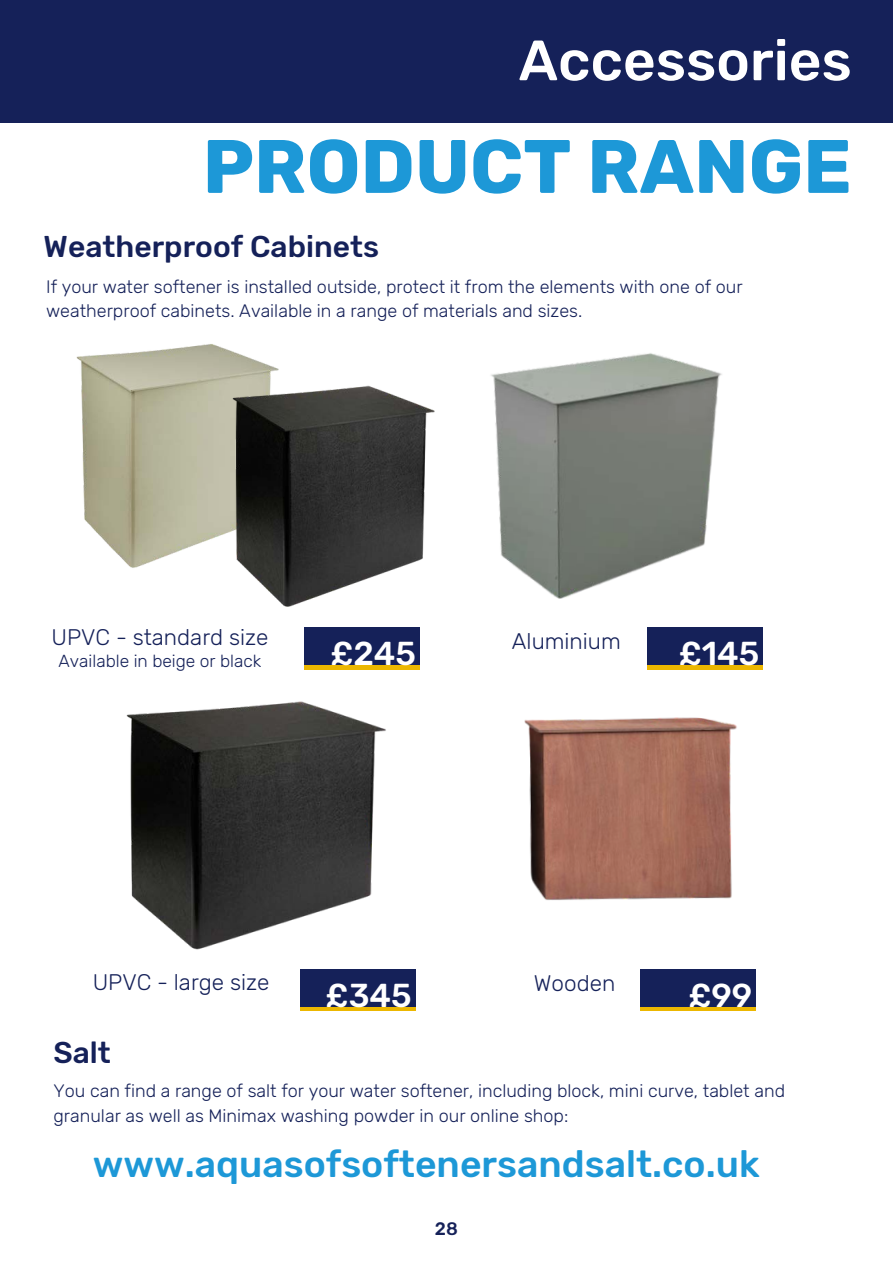
<style>
.page{position:relative;width:893px;height:1264px;background:#fff}
.page>*{position:absolute;margin:0;border:0;box-sizing:border-box;transform-origin:0 0}
.t1{font:700 75.6px "Rubik";color:#1d98d7}
.t2{font:500 56.7px "Rubik";color:#fff}
.t3{font:500 37.35px "Rubik";color:#1d98d7}
.t4{font:500 33px "Rubik";color:#fff}
.t5{font:500 30px "Rubik";color:#152159}
.t6{font:300 22.5px "Rubik";color:#152159}
.t7{font:300 18px/24.8px "Rubik";color:#152159}
.t8{font:500 18px "Rubik";color:#152159}
.t9{font:300 17.4px "Rubik";color:#152159}
</style>
<div class="page">
<div style="left:0;top:0;width:892px;height:122px;background:#152159"></div>
<img style="left:524px;top:717px;width:213px;height:183px">
<img style="left:126px;top:669px;width:289px;height:281px">
<img style="left:76px;top:344px;width:169px;height:224px">
<img style="left:197px;top:356px;width:212px;height:251px">
<img style="left:409px;top:353px;width:313px;height:246px">
<div style="left:640px;top:973px;width:116px;height:38px;background:linear-gradient(to right,#ecb700,#ecb700)"></div>
<div style="left:640px;top:968px;width:116px;height:38px;background:#152159"></div>
<div style="left:647px;top:631px;width:116px;height:38px;background:#ecb700"></div>
<div style="left:647px;top:627px;width:116px;height:38px;background:#152159"></div>
<div style="left:304px;top:631px;width:116px;height:38px;background:#ecb700"></div>
<div style="left:304px;top:627px;width:116px;height:38px;background:#152159"></div>
<div style="left:300px;top:973px;width:115px;height:38px;background:linear-gradient(to right,#ecb700,#ecb700)"></div>
<div style="left:300px;top:968px;width:115px;height:38px;background:#152159"></div>
<h2 class="t2" style="left:518px;top:27px;width:334px">Accessories</h2>
<h1 class="t1" style="left:203px;top:122px;width:650px">PRODUCT RANGE</h1>
<h3 class="t5" style="left:44px;top:229px;width:337px">Weatherproof Cabinets</h3>
<p class="t7" style="left:46px;top:274px;width:698px">If your water softener is installed outside, protect it from the elements with one of our weatherproof cabinets. Available in a range of materials and sizes.</p>
<p class="t6" style="left:51px;top:624px;width:218px">UPVC - standard size</p>
<p class="t9" style="left:59px;top:651px;width:204px">Available in beige or black</p>
<p class="t6" style="left:512px;top:627px;width:110px">Aluminium</p>
<h3 class="t4" style="left:330px;top:634px;width:87px">£245</h3>
<h3 class="t4" style="left:678px;top:634px;width:82px">£145</h3>
<p class="t6" style="left:93px;top:969px;width:178px">UPVC - large size</p>
<p class="t6" style="left:534px;top:969px;width:83px">Wooden</p>
<h3 class="t4" style="left:325px;top:976px;width:87px">£345</h3>
<h3 class="t5" style="left:53px;top:1034px;width:59px">Salt</h3>
<h3 class="t4" style="left:688px;top:976px;width:65px">£99</h3>
<p class="t7" style="left:53px;top:1078px;width:733px">You can find a range of salt for your water softener, including block, mini curve, tablet and granular as well as Minimax washing powder in our online shop:</p>
<h3 class="t3" style="left:93px;top:1142px;width:668px">www.aquasofsoftenersandsalt.co.uk</h3>
<p class="t8" style="left:435px;top:1218px;width:24px">28</p>
</div>
